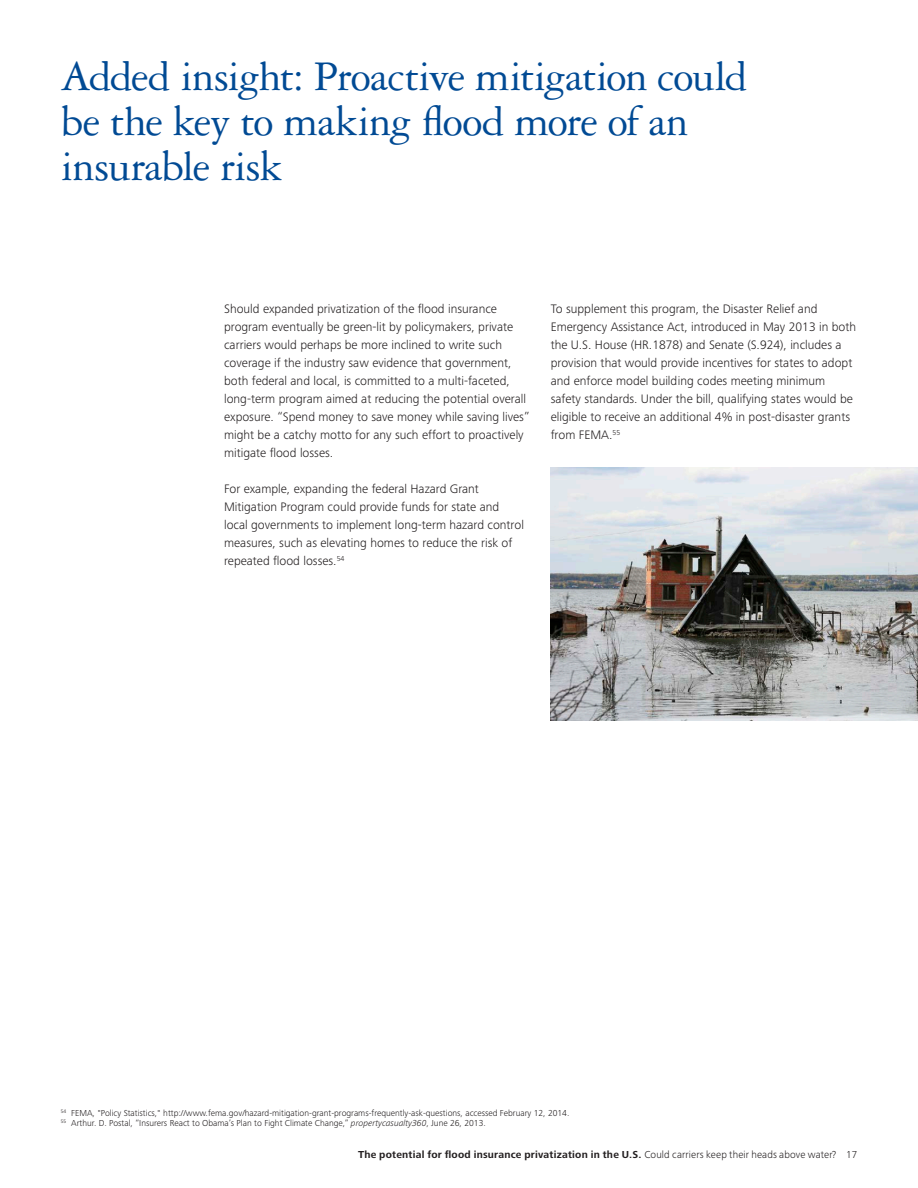
<style>
.page{position:relative;width:918px;height:1188px;background:#fff}
.page>*{position:absolute;margin:0;border:0;box-sizing:border-box;transform-origin:0 0}
.Head_styles_Cover_he{font:45px/45px "Garamond 3 LT Std";letter-spacing:-.025em;color:#014a94}
.Body_styles_Body_cop{font:300 12.75px/18px "Frutiger Next Pro";color:#231f20}
.t1{font:700 10.5px "Frutiger Next Pro";letter-spacing:.02em;color:#231f20}
.Caption_styles_Capti{font:300 9px "Frutiger Next Pro";color:#231f20}
.s1{font-style:italic}
.s2{font-weight:300}
</style>
<div class="page">
<img style="left:551px;top:467px;width:367px;height:254px">
<p class="Head_styles_Cover_he" style="left:61px;top:54px;width:688px">Added insight: Proactive mitigation could be the key to making flood more of an insurable risk</p>
<p class="Body_styles_Body_cop" style="left:224px;top:300px;width:307px">Should expanded privatization of the flood insurance program eventually be green-lit by policymakers, private carriers would perhaps be more inclined to write such coverage if the industry saw evidence that government, both federal and local, is committed to a multi-faceted, long-term program aimed at reducing the potential overall exposure. “Spend money to save money while saving lives” might be a catchy motto for any such effort to proactively mitigate flood losses.</p>
<p class="Body_styles_Body_cop" style="left:224px;top:480px;width:301px">For example, expanding the federal Hazard Grant Mitigation Program could provide funds for state and local governments to implement long-term hazard control measures, such as elevating homes to reduce the risk of repeated flood losses.<sup>54</sup></p>
<p class="Body_styles_Body_cop" style="left:551px;top:300px;width:307px">To supplement this program, the Disaster Relief and Emergency Assistance Act, introduced in May 2013 in both the U.S. House (HR.1878) and Senate (S.924), includes a provision that would provide incentives for states to adopt and enforce model building codes meeting minimum safety standards. Under the bill, qualifying states would be eligible to receive an additional 4% in post-disaster grants from FEMA.<sup>55</sup></p>
<p class="Caption_styles_Capti" style="left:61px;top:1108px;width:510px"><sup>54</sup> FEMA, "Policy Statistics," http://www.fema.gov/hazard-mitigation-grant-programs-frequently-ask-questions, accessed February 12, 2014.</p>
<p class="Caption_styles_Capti" style="left:61px;top:1118px;width:427px"><sup>55</sup> Arthur. D. Postal, “Insurers React to Obama’s Plan to Fight Climate Change,” <span class="s1">propertycasualty360</span>, June 26, 2013.</p>
<p class="t1" style="left:358px;top:1148px;width:501px">The potential for flood insurance privatization in the U.S. <span class="s2">Could carriers keep their heads above water? 17</span></p>
</div>
